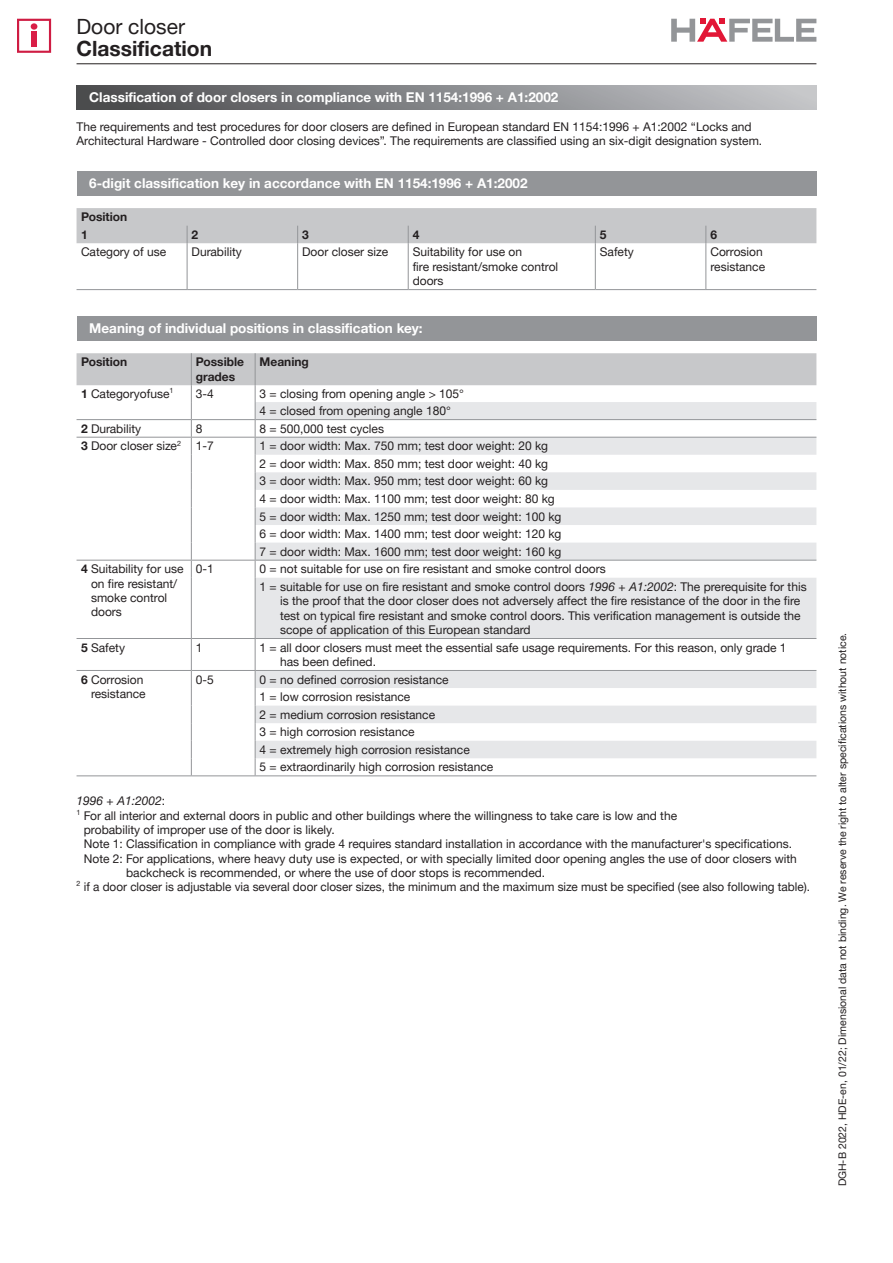
<style>
.page{position:relative;width:893px;height:1263px;background:#fff}
.page>*{position:absolute;margin:0;border:0;box-sizing:border-box;transform-origin:0 0}
.t1{font:700 21px "Helvetica Neue LTW1 G";color:#231f20}
.t2{font:21px "Helvetica Neue LTW1 G";color:#231f20}
.t3{font:700 13.5px "Helvetica Neue LTW1 G";color:#fff}
.t4{font:12px/17.5px "Helvetica Neue LTW1 G";color:#231f20}
.t5{font:700 12px/17.5px "Helvetica Neue LTW1 G";color:#231f20}
.t6{font:italic 12px "Helvetica Neue LTW1 G";color:#231f20}
.t7{font:10.5px "Helvetica Neue LTW1 G";color:#231f20}
.s1{font-weight:700}
.s2{font-style:italic}
.s3{font-style:normal}
</style>
<div class="page">
<hr style="left:77px;top:63px;width:739px;height:1px;background:#231f20">
<svg style="left:671px;top:19px;width:145px;height:23px"></svg>
<svg style="left:17px;top:19px;width:34px;height:34px"></svg>
<div style="left:77px;top:208px;width:739px;height:35px;background:#c7c8ca"></div>
<hr style="left:187px;top:243px;width:1px;height:46px;background:#939598">
<hr style="left:297px;top:243px;width:1px;height:46px;background:#939598">
<hr style="left:408px;top:243px;width:1px;height:46px;background:#939598">
<hr style="left:595px;top:243px;width:1px;height:46px;background:#939598">
<hr style="left:706px;top:243px;width:1px;height:46px;background:#939598">
<hr style="left:77px;top:289px;width:110px;height:1px;background:#939598">
<hr style="left:187px;top:289px;width:111px;height:1px;background:#939598">
<hr style="left:298px;top:289px;width:110px;height:1px;background:#939598">
<hr style="left:408px;top:289px;width:187px;height:1px;background:#939598">
<hr style="left:595px;top:289px;width:111px;height:1px;background:#939598">
<hr style="left:706px;top:289px;width:110px;height:1px;background:#939598">
<svg style="left:256px;top:578px;width:560px;height:180px;fill:#e6e7e9"></svg>
<svg style="left:77px;top:353px;width:739px;height:225px"></svg>
<hr style="left:191px;top:578px;width:1px;height:60px;background:#939598">
<hr style="left:255px;top:578px;width:1px;height:60px;background:#939598">
<hr style="left:191px;top:639px;width:1px;height:31px;background:#939598">
<hr style="left:255px;top:639px;width:1px;height:31px;background:#939598">
<svg style="left:191px;top:671px;width:1px;height:104px"></svg>
<svg style="left:255px;top:671px;width:1px;height:104px"></svg>
<hr style="left:77px;top:419px;width:114px;height:1px;background:#939598">
<hr style="left:191px;top:419px;width:64px;height:1px;background:#939598">
<hr style="left:255px;top:419px;width:561px;height:1px;background:#939598">
<hr style="left:77px;top:437px;width:114px;height:1px;background:#939598">
<hr style="left:191px;top:437px;width:64px;height:1px;background:#939598">
<hr style="left:255px;top:437px;width:561px;height:1px;background:#939598">
<hr style="left:77px;top:560px;width:114px;height:1px;background:#939598">
<hr style="left:191px;top:560px;width:64px;height:1px;background:#939598">
<hr style="left:255px;top:560px;width:561px;height:1px;background:#939598">
<hr style="left:77px;top:638px;width:114px;height:1px;background:#939598">
<hr style="left:191px;top:638px;width:64px;height:1px;background:#939598">
<hr style="left:255px;top:638px;width:561px;height:1px;background:#939598">
<hr style="left:77px;top:670px;width:114px;height:1px;background:#939598">
<hr style="left:191px;top:670px;width:64px;height:1px;background:#939598">
<hr style="left:255px;top:670px;width:561px;height:1px;background:#939598">
<hr style="left:77px;top:775px;width:114px;height:1px;background:#939598">
<hr style="left:191px;top:775px;width:64px;height:1px;background:#939598">
<hr style="left:255px;top:775px;width:561px;height:1px;background:#939598">
<div style="left:77px;top:85px;width:739px;height:25px;background:linear-gradient(to right,#494a4c,#c7c8cc)"></div>
<div style="left:77px;top:171px;width:739px;height:24px;background:#939598"></div>
<div style="left:77px;top:316px;width:739px;height:24px;background:#939598"></div>
<h1 class="t2" style="left:77px;top:13px;width:110px">Door closer</h1>
<h1 class="t1" style="left:77px;top:36px;width:137px">Classification</h1>
<p class="t3" style="left:89px;top:89px;width:471px">Classification of door closers in compliance with EN 1154:1996 + A1:2002</p>
<p class="t4" style="left:77px;top:119px;width:687px;line-height:14.4px">The requirements and test procedures for door closers are defined in European standard EN 1154:1996 + A1:2002 “Locks and<br>Architectural Hardware - Controlled door closing devices”. The requirements are classified using an six-digit designation system.</p>
<p class="t3" style="left:89px;top:175px;width:440px">6-digit classification key in accordance with EN 1154:1996 + A1:2002</p>
<p class="t5" style="left:81px;top:208px;width:48px">Position<br>1</p>
<p class="t5" style="left:192px;top:226px;width:8px">2</p>
<p class="t5" style="left:302px;top:226px;width:8px">3</p>
<p class="t5" style="left:413px;top:226px;width:8px">4</p>
<p class="t5" style="left:600px;top:226px;width:8px">5</p>
<p class="t5" style="left:710px;top:226px;width:8px">6</p>
<p class="t4" style="left:81px;top:243px;width:87px">Category of use</p>
<p class="t4" style="left:192px;top:243px;width:52px">Durability</p>
<p class="t4" style="left:302px;top:243px;width:87px">Door closer size</p>
<p class="t4" style="left:413px;top:245px;width:147px;line-height:14.4px">Suitability for use on<br>fire resistant/smoke control doors</p>
<p class="t4" style="left:600px;top:243px;width:35px">Safety</p>
<p class="t4" style="left:710px;top:245px;width:56px;line-height:14.4px">Corrosion resistance</p>
<p class="t3" style="left:89px;top:320px;width:335px">Meaning of individual positions in classification key:</p>
<p class="t5" style="left:81px;top:353px;width:48px">Position</p>
<p class="t5" style="left:196px;top:355px;width:50px;line-height:14.4px">Possible grades</p>
<p class="t5" style="left:260px;top:353px;width:51px">Meaning</p>
<p class="t4" style="left:81px;top:384px;width:94px"><span class="s1">1</span> Categoryofuse<sup>1</sup></p>
<p class="t4" style="left:196px;top:384px;width:20px">3-4</p>
<p class="t4" style="left:260px;top:384px;width:206px">3 = closing from opening angle &gt; 105°<br>4 = closed from opening angle 180°</p>
<p class="t4" style="left:81px;top:420px;width:62px"><span class="s1">2</span> Durability</p>
<p class="t4" style="left:196px;top:420px;width:8px">8</p>
<p class="t4" style="left:260px;top:420px;width:126px">8 = 500,000 test cycles</p>
<p class="t4" style="left:81px;top:437px;width:134px"><span class="s1">3</span> Door closer size<sup>2</sup> 1-7</p>
<p class="t4" style="left:260px;top:437px;width:303px">1 = door width: Max. 750 mm; test door weight: 20 kg<br>2 = door width: Max. 850 mm; test door weight: 40 kg<br>3 = door width: Max. 950 mm; test door weight: 60 kg<br>4 = door width: Max. 1100 mm; test door weight: 80 kg 5 = door width: Max. 1250 mm; test door weight: 100 kg 6 = door width: Max. 1400 mm; test door weight: 120 kg 7 = door width: Max. 1600 mm; test door weight: 160 kg</p>
<p class="t4" style="left:91px;top:562px;width:94px;line-height:14.4px;text-indent:-10px"><span class="s1">4</span> Suitability for use on fire resistant/ smoke control doors</p>
<p class="t4" style="left:196px;top:560px;width:20px">0-1</p>
<p class="t4" style="left:260px;top:560px;width:549px">0 = not suitable for use on fire resistant and smoke control doors<br>1 = suitable for use on fire resistant and smoke control doors <span class="s2">1996</span> + <span class="s2">A1:2002</span>: The prerequisite for this</p>
<p class="t4" style="left:280px;top:594px;width:522px;line-height:14.4px;text-align:justify">is the proof that the door closer does not adversely affect the fire resistance of the door in the fire test on typical fire resistant and smoke control doors. This verification management is outside the scope of application of this European standard</p>
<p class="t4" style="left:81px;top:638px;width:46px"><span class="s1">5</span> Safety</p>
<p class="t4" style="left:196px;top:638px;width:8px">1</p>
<p class="t4" style="left:280px;top:640px;width:508px;line-height:14.4px;text-indent:-21px">1 = all door closers must meet the essential safe usage requirements. For this reason, only grade 1 has been defined.</p>
<p class="t4" style="left:81px;top:672px;width:66px;line-height:14.4px;text-align:right"><span class="s1">6</span> Corrosion resistance</p>
<p class="t4" style="left:196px;top:670px;width:20px">0-5</p>
<p class="t4" style="left:260px;top:670px;width:235px">0 = no defined corrosion resistance<br>1 = low corrosion resistance<br>2 = medium corrosion resistance<br>3 = high corrosion resistance<br>4 = extremely high corrosion resistance<br>5 = extraordinarily high corrosion resistance</p>
<p class="t6" style="left:77px;top:793px;width:90px">1996 <span class="s3">+</span> A1:2002<span class="s3">:</span></p>
<p class="t4" style="left:77px;top:806px;width:602px"><sup>1</sup> For all interior and external doors in public and other buildings where the willingness to take care is low and the</p>
<p class="t4" style="left:84px;top:821px;width:252px">probability of improper use of the door is likely.</p>
<p class="t4" style="left:84px;top:835px;width:710px">Note 1: Classification in compliance with grade 4 requires standard installation in accordance with the manufacturer's specifications.</p>
<p class="t4" style="left:84px;top:850px;width:714px">Note 2: For applications, where heavy duty use is expected, or with specially limited door opening angles the use of door closers with</p>
<p class="t4" style="left:126px;top:864px;width:421px">backcheck is recommended, or where the use of door stops is recommended.</p>
<p class="t4" style="left:77px;top:877px;width:735px"><sup>2</sup> if a door closer is adjustable via several door closer sizes, the minimum and the maximum size must be specified (see also following table).</p>
<p class="t7" style="left:836px;top:1186px;width:555px;rotate:-90deg">DGH-B 2022, HDE-en, 01/22; Dimensional data not binding. We reserve the right to alter specifications without notice.</p>
</div>
